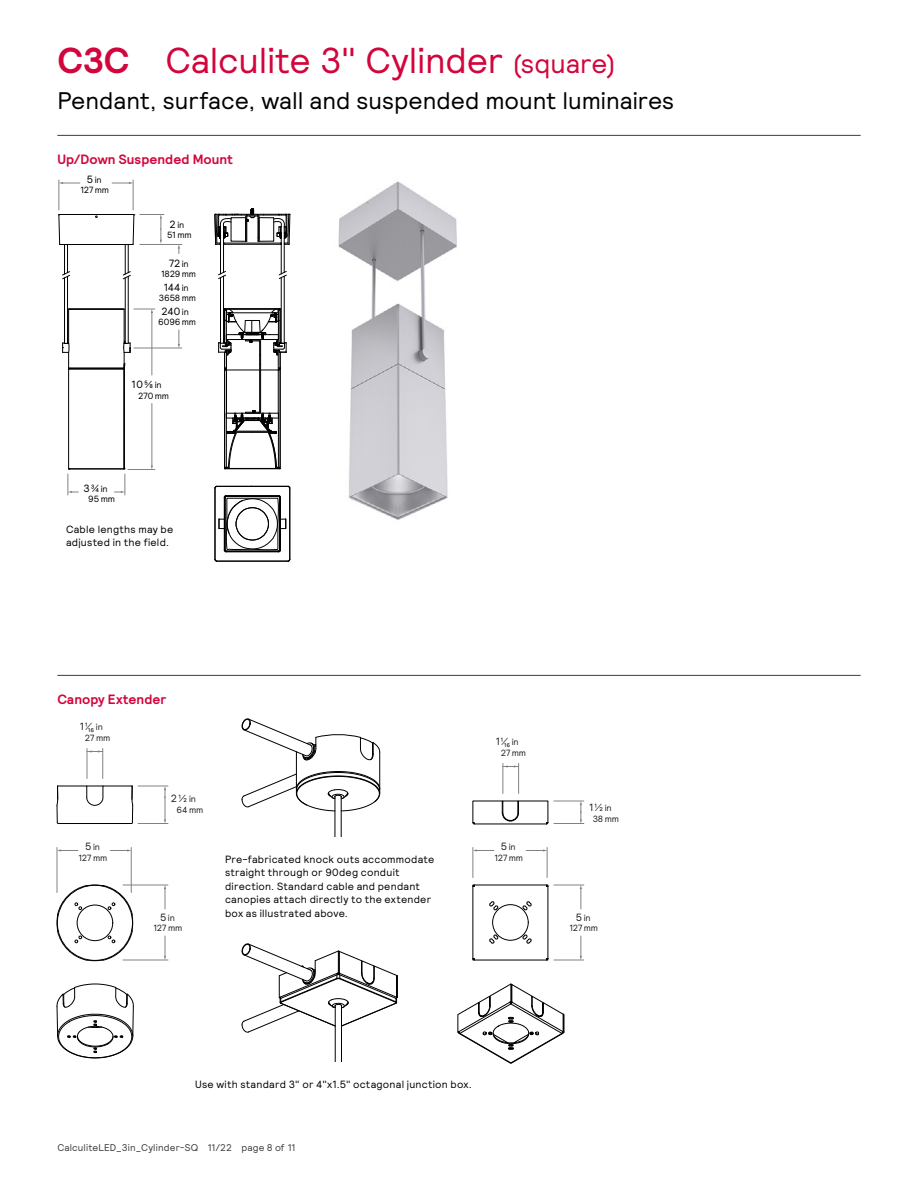
<style>
.page{position:relative;width:918px;height:1188px;background:#fff}
.page>*{position:absolute;margin:0;border:0;box-sizing:border-box;transform-origin:0 0}
.t1{font:36px "Signify Relative";color:#d2053c}
.t2{font:24px "Signify Relative";color:#000}
.t3{font:700 13.5px "Signify Relative";letter-spacing:.005em;color:#d2053c}
.t4{font:10.5px/13.5px "Signify Relative";letter-spacing:.025em;color:#000}
.t5{font:10.5px "Relative";letter-spacing:.04em;color:#000}
.t6{font:10.5px "Relative";letter-spacing:.1em;color:#231f20}
.t7{font:9.75px "Signify Relative";letter-spacing:.015em;color:#3c3c41}
.t8{font:9px/10.5px "Relative";letter-spacing:-.015em;color:#231f20;text-align:center}
.t9{font:9px/10.5px "Relative";letter-spacing:-.01em;color:#000}
.s1{font-weight:700}
.s2{font-size:27px}
.s3{font-size:10.5px}
.s4{font-size:9px}
</style>
<div class="page">
<hr style="left:220px;top:278px;width:1px;height:65px;background:#000">
<hr style="left:220px;top:227px;width:1px;height:47px;background:#000">
<hr style="left:223px;top:276px;width:1px;height:67px;background:#000">
<hr style="left:223px;top:227px;width:1px;height:45px;background:#000">
<hr style="left:284px;top:276px;width:1px;height:67px;background:#000">
<hr style="left:284px;top:227px;width:1px;height:45px;background:#000">
<hr style="left:281px;top:278px;width:1px;height:65px;background:#000">
<hr style="left:281px;top:227px;width:1px;height:47px;background:#000">
<svg style="left:214px;top:208px;width:77px;height:37px"></svg>
<svg style="left:218px;top:271px;width:8px;height:8px"></svg>
<svg style="left:278px;top:270px;width:9px;height:10px"></svg>
<hr style="left:68px;top:369px;width:1px;height:100px;background:#000">
<hr style="left:68px;top:309px;width:1px;height:34px;background:#000">
<hr style="left:124px;top:309px;width:1px;height:34px;background:#000">
<hr style="left:69px;top:369px;width:55px;height:1px;background:#000">
<hr style="left:69px;top:468px;width:55px;height:1px;background:#000">
<hr style="left:69px;top:469px;width:55px;height:1px;background:#000">
<hr style="left:69px;top:309px;width:55px;height:1px;background:#000">
<hr style="left:69px;top:368px;width:55px;height:1px;background:#000">
<hr style="left:59px;top:214px;width:75px;height:1px;background:#000">
<hr style="left:60px;top:244px;width:73px;height:1px;background:#000">
<hr style="left:64px;top:278px;width:1px;height:65px;background:#000">
<hr style="left:67px;top:276px;width:1px;height:67px;background:#000">
<hr style="left:128px;top:276px;width:1px;height:67px;background:#000">
<hr style="left:125px;top:278px;width:1px;height:65px;background:#000">
<svg style="left:58px;top:214px;width:12px;height:66px"></svg>
<svg style="left:62px;top:342px;width:8px;height:27px"></svg>
<svg style="left:218px;top:308px;width:69px;height:161px"></svg>
<svg style="left:214px;top:485px;width:77px;height:77px"></svg>
<hr style="left:152px;top:312px;width:1px;height:63px;background:#808285">
<svg style="left:134px;top:309px;width:21px;height:4px"></svg>
<svg style="left:178px;top:245px;width:2px;height:8px"></svg>
<svg style="left:178px;top:330px;width:2px;height:18px"></svg>
<hr style="left:134px;top:348px;width:48px;height:1px;background:#808285">
<hr style="left:140px;top:244px;width:42px;height:1px;background:#808285">
<svg style="left:122px;top:214px;width:42px;height:66px"></svg>
<svg style="left:112px;top:182px;width:21px;height:2px"></svg>
<svg style="left:60px;top:182px;width:20px;height:2px"></svg>
<hr style="left:133px;top:180px;width:1px;height:30px;background:#808285">
<hr style="left:59px;top:180px;width:1px;height:30px;background:#808285">
<svg style="left:68px;top:468px;width:10px;height:27px"></svg>
<svg style="left:114px;top:341px;width:41px;height:154px"></svg>
<img style="left:338px;top:181px;width:119px;height:339px">
<svg style="left:110px;top:849px;width:21px;height:3px"></svg>
<svg style="left:58px;top:849px;width:20px;height:3px"></svg>
<hr style="left:131px;top:848px;width:1px;height:44px;background:#808285">
<hr style="left:57px;top:848px;width:1px;height:44px;background:#808285">
<svg style="left:88px;top:750px;width:14px;height:3px"></svg>
<hr style="left:102px;top:748px;width:1px;height:30px;background:#808285">
<hr style="left:87px;top:748px;width:1px;height:30px;background:#808285">
<svg style="left:164px;top:886px;width:2px;height:23px"></svg>
<svg style="left:164px;top:936px;width:2px;height:24px"></svg>
<hr style="left:123px;top:960px;width:45px;height:1px;background:#808285">
<hr style="left:123px;top:885px;width:45px;height:1px;background:#808285">
<svg style="left:164px;top:787px;width:2px;height:36px"></svg>
<hr style="left:138px;top:823px;width:30px;height:1px;background:#808285">
<hr style="left:138px;top:786px;width:30px;height:1px;background:#808285">
<svg style="left:56px;top:785px;width:77px;height:39px"></svg>
<svg style="left:56px;top:884px;width:77px;height:77px"></svg>
<svg style="left:56px;top:983px;width:78px;height:76px"></svg>
<svg style="left:526px;top:849px;width:21px;height:3px"></svg>
<svg style="left:474px;top:849px;width:20px;height:3px"></svg>
<hr style="left:547px;top:848px;width:1px;height:30px;background:#808285">
<hr style="left:473px;top:848px;width:1px;height:30px;background:#808285">
<svg style="left:504px;top:765px;width:14px;height:3px"></svg>
<hr style="left:518px;top:764px;width:1px;height:30px;background:#808285">
<hr style="left:503px;top:764px;width:1px;height:30px;background:#808285">
<svg style="left:580px;top:886px;width:2px;height:23px"></svg>
<svg style="left:580px;top:936px;width:2px;height:24px"></svg>
<hr style="left:554px;top:960px;width:30px;height:1px;background:#808285">
<hr style="left:554px;top:885px;width:30px;height:1px;background:#808285">
<svg style="left:580px;top:802px;width:2px;height:21px"></svg>
<hr style="left:554px;top:823px;width:30px;height:1px;background:#808285">
<hr style="left:554px;top:801px;width:30px;height:1px;background:#808285">
<svg style="left:472px;top:800px;width:77px;height:25px"></svg>
<svg style="left:458px;top:983px;width:107px;height:81px"></svg>
<svg style="left:472px;top:884px;width:77px;height:77px"></svg>
<hr style="left:379px;top:752px;width:1px;height:37px;background:#000">
<hr style="left:296px;top:752px;width:1px;height:37px;background:#000">
<hr style="left:335px;top:796px;width:1px;height:41px;background:#000">
<hr style="left:341px;top:796px;width:1px;height:41px;background:#000">
<svg style="left:241px;top:771px;width:140px;height:41px"></svg>
<svg style="left:241px;top:718px;width:140px;height:47px"></svg>
<hr style="left:335px;top:1005px;width:1px;height:57px;background:#000">
<hr style="left:341px;top:1005px;width:1px;height:57px;background:#000">
<svg style="left:241px;top:943px;width:157px;height:90px"></svg>
<hr style="left:57px;top:135px;width:804px;height:1px;background:#3c3c41">
<hr style="left:57px;top:675px;width:804px;height:1px;background:#3c3c41">
<h1 class="t1" style="left:57px;top:37px;width:560px"><span class="s1">C3C</span> Calculite 3" Cylinder <span class="s2">(square)</span></h1>
<h2 class="t2" style="left:57px;top:85px;width:618px">Pendant, surface, wall and suspended mount luminaires</h2>
<p class="t3" style="left:57px;top:150px;width:177px">Up/Down Suspended Mount</p>
<p class="t9" style="left:80px;top:174px;width:30px;text-align:center"><span class="s3">5</span> in<br>127 mm</p>
<p class="t9" style="left:167px;top:219px;width:26px"><span class="s3">2</span> in<br>51 mm</p>
<p class="t5" style="left:169px;top:256px;width:22px">72 <span class="s4">in</span></p>
<p class="t9" style="left:161px;top:269px;width:37px">1829 mm</p>
<p class="t5" style="left:164px;top:280px;width:26px">144 <span class="s4">in</span></p>
<p class="t9" style="left:159px;top:293px;width:39px">3658 mm</p>
<p class="t5" style="left:161px;top:304px;width:29px">240 <span class="s4">in</span></p>
<p class="t9" style="left:158px;top:317px;width:39px">6096 mm</p>
<p class="t5" style="left:131px;top:378px;width:32px">10⅝<span class="s4">in</span></p>
<p class="t9" style="left:138px;top:390px;width:33px">270 mm</p>
<p class="t5" style="left:83px;top:481px;width:26px">3¾<span class="s4">in</span></p>
<p class="t9" style="left:88px;top:494px;width:28px">95 mm</p>
<p class="t4" style="left:66px;top:522px;width:109px">Cable lengths may be adjusted in the field.</p>
<p class="t3" style="left:57px;top:690px;width:110px">Canopy Extender</p>
<p class="t6" style="left:80px;top:720px;width:25px">1¹⁄₁₆ <span class="s4">in</span></p>
<p class="t8" style="left:85px;top:732px;width:27px">27 mm</p>
<p class="t8" style="left:79px;top:842px;width:30px"><span class="s3">5</span> in<br>127 mm</p>
<p class="t6" style="left:171px;top:792px;width:27px">2½<span class="s4">in</span></p>
<p class="t8" style="left:177px;top:804px;width:28px">64 mm</p>
<p class="t8" style="left:154px;top:912px;width:30px"><span class="s3">5</span> in<br>127 mm</p>
<p class="t4" style="left:225px;top:852px;width:211px">Pre-fabricated knock outs accommodate straight through or 90deg conduit direction. Standard cable and pendant canopies attach directly to the extender box as illustrated above.</p>
<p class="t6" style="left:496px;top:735px;width:25px">1¹⁄₁₆ <span class="s4">in</span></p>
<p class="t8" style="left:501px;top:747px;width:27px">27 mm</p>
<p class="t8" style="left:494px;top:842px;width:30px"><span class="s3">5</span> in<br>127 mm</p>
<p class="t6" style="left:589px;top:801px;width:24px">1½<span class="s4">in</span></p>
<p class="t8" style="left:593px;top:813px;width:28px">38 mm</p>
<p class="t8" style="left:569px;top:912px;width:30px"><span class="s3">5</span> in<br>127 mm</p>
<p class="t4" style="left:195px;top:1077px;width:278px">Use with standard 3" or 4"x1.5" octagonal junction box.</p>
<p class="t7" style="left:57px;top:1141px;width:239px">CalculiteLED_3in_Cylinder-SQ 11/22 page 8 of 11</p>
</div>
